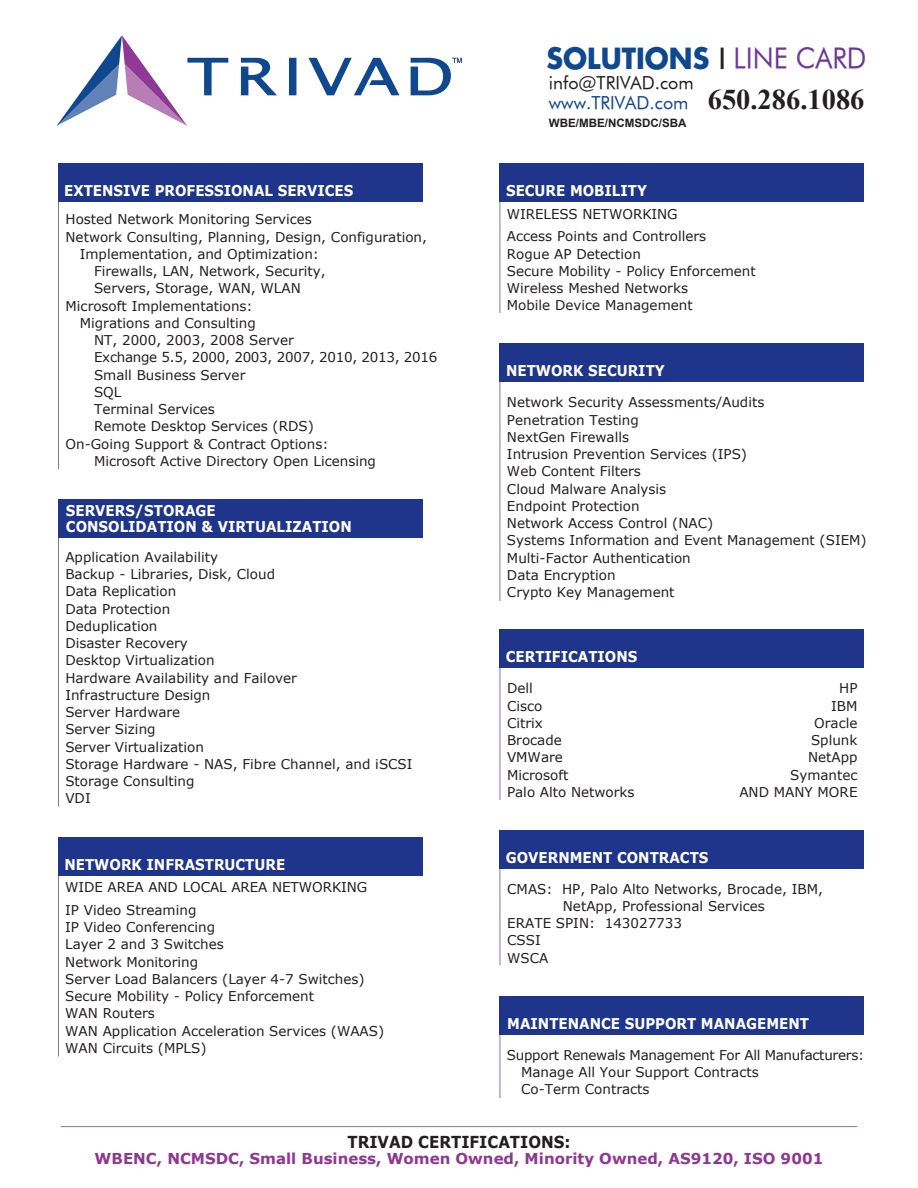
<style>
.page{position:relative;width:918px;height:1188px;background:#fff}
.page>*{position:absolute;margin:0;border:0;box-sizing:border-box;transform-origin:0 0}
.t1{font:700 28.5px "Futura";color:#104890;scale:.95 1}
.t2{font:700 28.5px "Times New Roman";color:#231f20}
.t3{font:18px "Futura Book BT";color:#231f20}
.t4{font:18px "Futura Book BT";color:#104890}
.t5{font:700 16.5px "Verdana";color:#231f20;scale:.91 1}
.t6{font:700 15px "Verdana";color:#8f3794}
.t7{font:700 14.85px/16.2px "Verdana";color:#fff;scale:.91 1}
.t8{font:13.5px/17.2px "Verdana";color:#231f20}
.t9{font:13.5px/17.2px "Verdana";letter-spacing:-.02em;color:#231f20}
.t10{font:700 11.55px "Arial";color:#231f20}
.s1{font-family:"Futura Book BT";font-weight:400;color:#6e3996}
</style>
<div class="page">
<svg style="left:57px;top:35px;width:171px;height:91px"></svg>
<svg style="left:289px;top:58px;width:7px;height:37px"></svg>
<svg style="left:411px;top:58px;width:51px;height:37px"></svg>
<svg style="left:241px;top:58px;width:36px;height:37px"></svg>
<svg style="left:309px;top:58px;width:91px;height:37px"></svg>
<hr style="left:58px;top:537px;width:1px;height:269px;background:#8972b3">
<hr style="left:500px;top:202px;width:1px;height:111px;background:#8972b3">
<hr style="left:500px;top:382px;width:1px;height:219px;background:#8972b3">
<hr style="left:58px;top:876px;width:1px;height:180px;background:#8972b3">
<hr style="left:500px;top:668px;width:1px;height:132px;background:#8972b3">
<hr style="left:500px;top:869px;width:1px;height:96px;background:#8972b3">
<hr style="left:58px;top:201px;width:1px;height:268px;background:#8972b3">
<hr style="left:500px;top:1034px;width:1px;height:64px;background:#8972b3">
<div style="left:500px;top:630px;width:364px;height:38px;background:#1e358b"></div>
<div style="left:58px;top:499px;width:365px;height:38px;background:#1e358b"></div>
<div style="left:500px;top:164px;width:364px;height:38px;background:#1e358b"></div>
<div style="left:500px;top:344px;width:364px;height:38px;background:#1e358b"></div>
<div style="left:500px;top:831px;width:364px;height:38px;background:#1e358b"></div>
<div style="left:58px;top:164px;width:365px;height:38px;background:#1e358b"></div>
<div style="left:500px;top:996px;width:364px;height:38px;background:#1e358b"></div>
<div style="left:58px;top:837px;width:365px;height:38px;background:#1e358b"></div>
<hr style="left:61px;top:1126px;width:796px;height:1px;background:#8972b3">
<h1 class="t1" style="left:547px;top:39px;width:338px">SOLUTIONS <sup>|</sup> <span class="s1">LINE CARD</span></h1>
<p class="t7" style="left:64px;top:183px;width:319px">EXTENSIVE PROFESSIONAL SERVICES</p>
<p class="t8" style="left:66px;top:211px;width:248px">Hosted Network Monitoring Services</p>
<p class="t8" style="left:66px;top:228px;width:363px">Network Consulting, Planning, Design, Configuration,</p>
<p class="t8" style="left:80px;top:245px;width:241px">Implementation, and Optimization:</p>
<p class="t8" style="left:94px;top:262px;width:233px">Firewalls, LAN, Network, Security,</p>
<p class="t8" style="left:94px;top:280px;width:208px">Servers, Storage, WAN, WLAN</p>
<p class="t8" style="left:66px;top:297px;width:189px">Microsoft Implementations:</p>
<p class="t8" style="left:80px;top:314px;width:178px">Migrations and Consulting</p>
<p class="t8" style="left:94px;top:331px;width:201px">NT, 2000, 2003, 2008 Server</p>
<p class="t9" style="left:94px;top:349px;width:345px">Exchange 5.5, 2000, 2003, 2007, 2010, 2013, 2016</p>
<p class="t8" style="left:94px;top:366px;width:153px">Small Business Server</p>
<p class="t8" style="left:94px;top:383px;width:29px">SQL</p>
<p class="t8" style="left:94px;top:401px;width:122px">Terminal Services</p>
<p class="t8" style="left:94px;top:418px;width:221px">Remote Desktop Services (RDS)</p>
<p class="t8" style="left:66px;top:435px;width:264px">On-Going Support &amp; Contract Options:</p>
<p class="t8" style="left:94px;top:452px;width:284px">Microsoft Active Directory Open Licensing</p>
<p class="t7" style="left:66px;top:502px;width:316px">SERVERS/STORAGE<br>CONSOLIDATION &amp; VIRTUALIZATION</p>
<p class="t8" style="left:65px;top:548px;width:349px">Application Availability<br>Backup - Libraries, Disk, Cloud<br>Data Replication<br>Data Protection<br>Deduplication<br>Disaster Recovery<br>Desktop Virtualization<br>Hardware Availability and Failover<br>Infrastructure Design<br>Server Hardware<br>Server Sizing<br>Server Virtualization<br>Storage Hardware - NAS, Fibre Channel, and iSCSI<br>Storage Consulting<br>VDI</p>
<p class="t7" style="left:64px;top:857px;width:244px">NETWORK INFRASTRUCTURE</p>
<p class="t8" style="left:65px;top:876px;width:304px;line-height:22.5px">WIDE AREA AND LOCAL AREA NETWORKING<br>IP Video Streaming</p>
<p class="t8" style="left:65px;top:918px;width:320px">IP Video Conferencing<br>Layer 2 and 3 Switches<br>Network Monitoring<br>Server Load Balancers (Layer 4-7 Switches)<br>Secure Mobility - Policy Enforcement<br>WAN Routers<br>WAN Application Acceleration Services (WAAS)<br>WAN Circuits (MPLS)</p>
<h2 class="t3" style="left:549px;top:72px;width:146px">info@TRIVAD.com</h2>
<h2 class="t4" style="left:549px;top:91px;width:141px">www.TRIVAD.com</h2>
<p class="t10" style="left:549px;top:115px;width:139px">WBE/MBE/NCMSDC/SBA</p>
<h1 class="t2" style="left:708px;top:79px;width:158px">650.286.1086</h1>
<p class="t7" style="left:506px;top:183px;width:156px">SECURE MOBILITY</p>
<p class="t8" style="left:507px;top:203px;width:201px;line-height:22.5px">WIRELESS NETWORKING<br>Access Points and Controllers</p>
<p class="t8" style="left:507px;top:245px;width:250px">Rogue AP Detection<br>Secure Mobility - Policy Enforcement<br>Wireless Meshed Networks<br>Mobile Device Management</p>
<p class="t7" style="left:506px;top:363px;width:176px">NETWORK SECURITY</p>
<p class="t8" style="left:507px;top:394px;width:361px">Network Security Assessments/Audits<br>Penetration Testing<br>NextGen Firewalls<br>Intrusion Prevention Services (IPS)<br>Web Content Filters<br>Cloud Malware Analysis<br>Endpoint Protection<br>Network Access Control (NAC)<br>Systems Information and Event Management (SIEM)<br>Multi-Factor Authentication<br>Data Encryption<br>Crypto Key Management</p>
<p class="t7" style="left:506px;top:649px;width:146px">CERTIFICATIONS</p>
<p class="t8" style="left:507px;top:680px;width:129px">Dell<br>Cisco<br>Citrix<br>Brocade<br>VMWare<br>Microsoft<br>Palo Alto Networks</p>
<p class="t7" style="left:506px;top:850px;width:224px">GOVERNMENT CONTRACTS</p>
<p class="t8" style="left:739px;top:680px;width:120px;text-align:right">HP<br>IBM<br>Oracle<br>Splunk<br>NetApp<br>Symantec<br>AND MANY MORE</p>
<p class="t8" style="left:507px;top:880px;width:317px">CMAS: HP, Palo Alto Networks, Brocade, IBM,</p>
<p class="t8" style="left:563px;top:897px;width:203px">NetApp, Professional Services</p>
<p class="t8" style="left:507px;top:914px;width:176px">ERATE SPIN: 143027733</p>
<p class="t8" style="left:507px;top:932px;width:35px">CSSI</p>
<p class="t8" style="left:507px;top:949px;width:43px">WSCA</p>
<p class="t7" style="left:507px;top:1016px;width:333px">MAINTENANCE SUPPORT MANAGEMENT</p>
<p class="t9" style="left:521px;top:1046px;width:345px;text-indent:-14px">Support Renewals Management For All Manufacturers:<br>Manage All Your Support Contracts<br>Co-Term Contracts</p>
<p class="t5" style="left:347px;top:1131px;width:247px">TRIVAD CERTIFICATIONS:</p>
<p class="t6" style="left:95px;top:1149px;width:730px">WBENC, NCMSDC, Small Business, Women Owned, Minority Owned, AS9120, ISO 9001</p>
</div>
